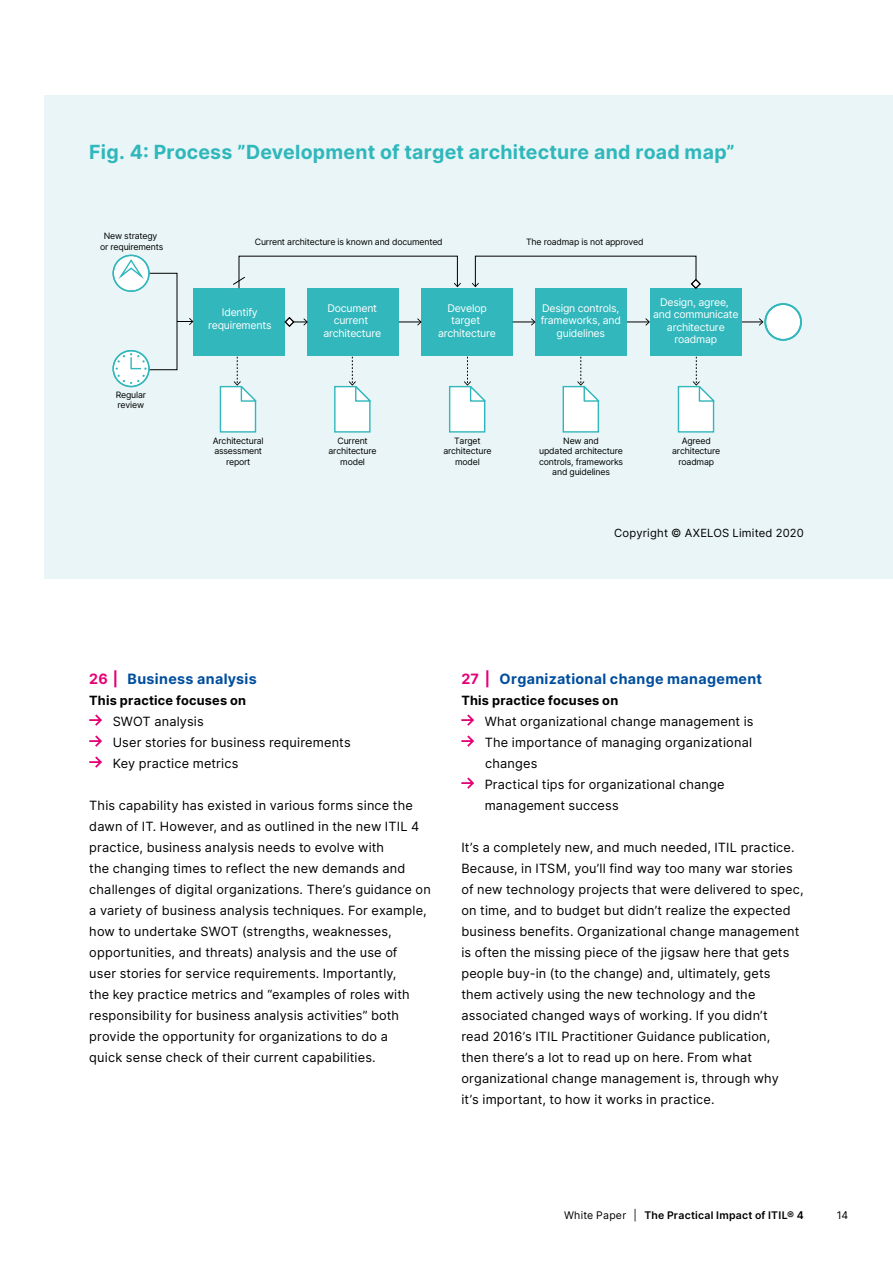
<style>
.page{position:relative;width:893px;height:1263px;background:#fff}
.page>*{position:absolute;margin:0;border:0;box-sizing:border-box;transform-origin:0 0}
.H3__2-zeilig___Headl{font:700 19.5px "Inter";letter-spacing:.01em;color:#2fb7bc}
.Aufzählung__9_5___ZA{font:700 14.25px "Inter";letter-spacing:.025em;color:#004e9e}
.Aufzählung__8_5___ZA{font:12.75px/21px "Inter";letter-spacing:.015em;color:#000}
.Aufzählung__9_5___ZA-2{font:700 12.75px "Inter";letter-spacing:.015em;color:#000}
.Bildunterschrift{font:11.25px "Inter";letter-spacing:.02em;color:#000}
.t1{font:10.5px/12.6px "Inter";letter-spacing:-.02em;color:#fff;text-align:center}
.t2{font:600 10.5px "Inter";letter-spacing:.025em;color:#000}
.t3{font:10.5px "Inter";color:#000}
.t4{font:8.7px/10.5px "Inter";letter-spacing:-.02em;color:#000;text-align:center}
.s1{color:#e50075}
.s2{font-weight:400}
</style>
<div class="page">
<div style="left:45px;top:96px;width:848px;height:483px;background:#e9f5f6"></div>
<svg style="left:741px;top:318px;width:22px;height:8px"></svg>
<svg style="left:626px;top:318px;width:24px;height:8px"></svg>
<div style="left:193px;top:288px;width:91px;height:68px;background:#31b7bc"></div>
<div style="left:308px;top:288px;width:91px;height:68px;background:#31b7bc"></div>
<div style="left:422px;top:288px;width:91px;height:68px;background:#31b7bc"></div>
<div style="left:535px;top:288px;width:91px;height:68px;background:#31b7bc"></div>
<div style="left:650px;top:288px;width:91px;height:68px;background:#31b7bc"></div>
<svg style="left:113px;top:255px;width:37px;height:37px"></svg>
<div style="left:113px;top:255px;width:37px;height:37px;border:1px solid #31b7bc;border-radius:50%"></div>
<svg style="left:115px;top:259px;width:32px;height:23px"></svg>
<div style="left:764px;top:303px;width:38px;height:38px;background:#fff;border:2px solid #31b7bc;border-radius:50%"></div>
<div style="left:764px;top:303px;width:38px;height:38px;border:2px solid #31b7bc;border-radius:50%"></div>
<svg style="left:472px;top:283px;width:7px;height:4px"></svg>
<svg style="left:691px;top:278px;width:10px;height:11px"></svg>
<svg style="left:113px;top:350px;width:37px;height:37px"></svg>
<div style="left:113px;top:350px;width:37px;height:37px;border:1px solid #31b7bc;border-radius:50%"></div>
<svg style="left:116px;top:353px;width:31px;height:31px"></svg>
<svg style="left:233px;top:255px;width:228px;height:34px"></svg>
<svg style="left:177px;top:318px;width:16px;height:7px"></svg>
<svg style="left:284px;top:316px;width:24px;height:12px"></svg>
<svg style="left:399px;top:318px;width:23px;height:7px"></svg>
<svg style="left:513px;top:318px;width:22px;height:7px"></svg>
<svg style="left:219px;top:357px;width:38px;height:76px"></svg>
<svg style="left:334px;top:357px;width:37px;height:76px"></svg>
<svg style="left:449px;top:357px;width:37px;height:76px"></svg>
<svg style="left:562px;top:357px;width:38px;height:76px"></svg>
<svg style="left:677px;top:357px;width:38px;height:76px"></svg>
<svg style="left:89px;top:714px;width:13px;height:54px"></svg>
<svg style="left:461px;top:714px;width:13px;height:33px"></svg>
<svg style="left:461px;top:777px;width:13px;height:12px"></svg>
<p class="H3__2-zeilig___Headl" style="left:89px;top:137px;width:647px">Fig. 4: Process ”Development of target architecture and road map”</p>
<p class="t4" style="left:100px;top:231px;width:65px">New strategy or requirements</p>
<p class="t4" style="left:116px;top:389px;width:32px;text-align:left">Regular review</p>
<p class="t4" style="left:255px;top:237px;width:189px">Current architecture is known and documented</p>
<p class="t4" style="left:526px;top:237px;width:119px">The roadmap is not approved</p>
<p class="t1" style="left:208px;top:306px;width:65px">Identify requirements</p>
<p class="t1" style="left:323px;top:301px;width:59px">Document current architecture</p>
<p class="t1" style="left:438px;top:301px;width:59px">Develop target architecture</p>
<p class="t1" style="left:541px;top:301px;width:82px">Design controls, frameworks, and guidelines</p>
<p class="t1" style="left:653px;top:295px;width:87px">Design, agree, and communicate architecture roadmap</p>
<p class="t4" style="left:213px;top:435px;width:52px">Architectural assessment report</p>
<p class="t4" style="left:329px;top:435px;width:50px">Current architecture model</p>
<p class="t4" style="left:443px;top:435px;width:50px">Target architecture model</p>
<p class="t4" style="left:539px;top:435px;width:86px">New and<br>updated architecture controls, frameworks and guidelines</p>
<p class="t4" style="left:672px;top:435px;width:50px">Agreed architecture roadmap</p>
<p class="Bildunterschrift" style="left:614px;top:524px;width:191px">Copyright © AXELOS Limited 2020</p>
<p class="Aufzählung__9_5___ZA" style="left:89px;top:668px;width:169px"><span class="s1">26 |</span> Business analysis</p>
<p class="Aufzählung__9_5___ZA-2" style="left:89px;top:691px;width:158px">This practice focuses on</p>
<p class="Aufzählung__8_5___ZA" style="left:113px;top:710px;width:93px">SWOT analysis</p>
<p class="Aufzählung__8_5___ZA" style="left:113px;top:731px;width:239px">User stories for business requirements</p>
<p class="Aufzählung__8_5___ZA" style="left:113px;top:752px;width:127px">Key practice metrics</p>
<p class="Aufzählung__8_5___ZA" style="left:89px;top:794px;width:343px">This capability has existed in various forms since the dawn of IT. However, and as outlined in the new ITIL 4 practice, business analysis needs to evolve with<br>the changing times to reflect the new demands and challenges of digital organizations. There’s guidance on a variety of business analysis techniques. For example, how to undertake SWOT (strengths, weaknesses, opportunities, and threats) analysis and the use of<br>user stories for service requirements. Importantly,<br>the key practice metrics and “examples of roles with responsibility for business analysis activities” both provide the opportunity for organizations to do a<br>quick sense check of their current capabilities.</p>
<p class="Aufzählung__9_5___ZA" style="left:461px;top:668px;width:302px"><span class="s1">27 |</span> Organizational change management</p>
<p class="Aufzählung__9_5___ZA-2" style="left:461px;top:691px;width:158px">This practice focuses on</p>
<p class="Aufzählung__8_5___ZA" style="left:485px;top:710px;width:270px">What organizational change management is</p>
<p class="Aufzählung__8_5___ZA" style="left:485px;top:731px;width:269px">The importance of managing organizational changes</p>
<p class="Aufzählung__8_5___ZA" style="left:485px;top:773px;width:241px">Practical tips for organizational change management success</p>
<p class="Aufzählung__8_5___ZA" style="left:461px;top:836px;width:344px">It’s a completely new, and much needed, ITIL practice.<br>Because, in ITSM, you’ll find way too many war stories of new technology projects that were delivered to spec, on time, and to budget but didn’t realize the expected business benefits. Organizational change management is often the missing piece of the jigsaw here that gets people buy-in (to the change) and, ultimately, gets them actively using the new technology and the associated changed ways of working. If you didn’t<br>read 2016’s ITIL Practitioner Guidance publication,<br>then there’s a lot to read up on here. From what organizational change management is, through why<br>it’s important, to how it works in practice.</p>
<p class="t2" style="left:564px;top:1207px;width:241px"><span class="s2">White Paper |</span> The Practical Impact of ITIL® 4</p>
<p class="t3" style="left:837px;top:1207px;width:13px">14</p>
</div>
